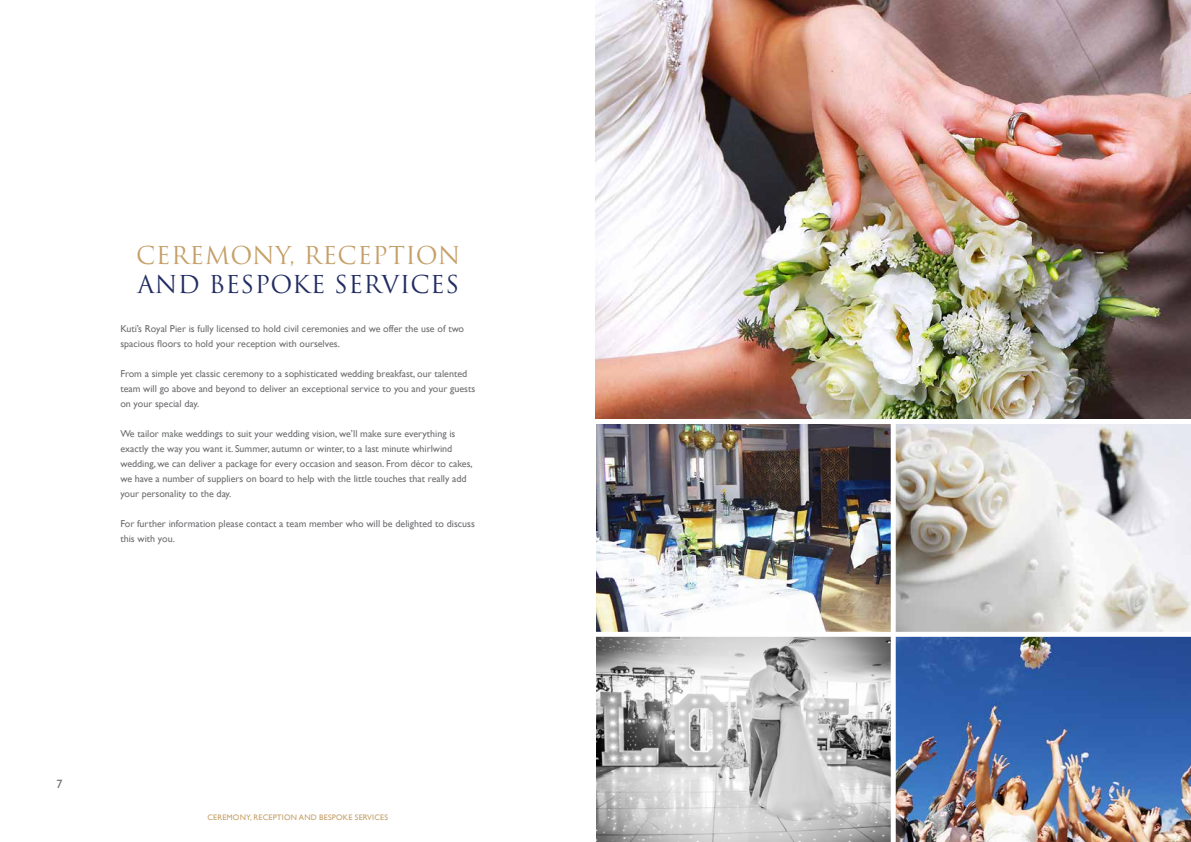
<style>
.page{position:relative;width:1191px;height:842px;background:#fff}
.page>*{position:absolute;margin:0;border:0;box-sizing:border-box;transform-origin:0 0}
.t1{font:24px "Trajan Pro";letter-spacing:.02em;color:#c5a068}
.t2{font:24px "Trajan Pro";letter-spacing:.02em;color:#212c62}
.t3{font:12px "Gill Sans";color:#6d6e71}
.t4{font:10px/15px "Gill Sans";color:#6d6e71}
.t5{font:8px "Gill Sans";letter-spacing:.02em;color:#c5a068}
</style>
<div class="page">
<img style="left:596px;top:424px;width:294px;height:208px">
<svg style="left:596px;top:637px;width:294px;height:205px;background:#bdbdbd"></svg>
<svg style="left:895px;top:424px;width:296px;height:208px"></svg>
<img style="left:895px;top:637px;width:296px;height:205px">
<img style="left:595px;top:0;width:596px;height:419px">
<h1 class="t1" style="left:136px;top:240px;width:326px">CEREMONY, RECEPTION</h1>
<h1 class="t2" style="left:137px;top:269px;width:323px">AND BESPOKE SERVICES</h1>
<p class="t4" style="left:120px;top:321px;width:345px">Kuti’s Royal Pier is fully licensed to hold civil ceremonies and we offer the use of two spacious floors to hold your reception with ourselves.</p>
<p class="t4" style="left:120px;top:366px;width:356px">From a simple yet classic ceremony to a sophisticated wedding breakfast, our talented team will go above and beyond to deliver an exceptional service to you and your guests on your special day.</p>
<p class="t4" style="left:120px;top:426px;width:354px">We tailor make weddings to suit your wedding vision, we’ll make sure everything is exactly the way you want it. Summer, autumn or winter, to a last minute whirlwind wedding, we can deliver a package for every occasion and season. From décor to cakes, we have a number of suppliers on board to help with the little touches that really add your personality to the day.</p>
<p class="t4" style="left:120px;top:516px;width:356px">For further information please contact a team member who will be delighted to discuss this with you.</p>
<p class="t3" style="left:56px;top:777px;width:7px">7</p>
<p class="t5" style="left:207px;top:813px;width:182px">CEREMONY, RECEPTION AND BESPOKE SERVICES</p>
</div>
